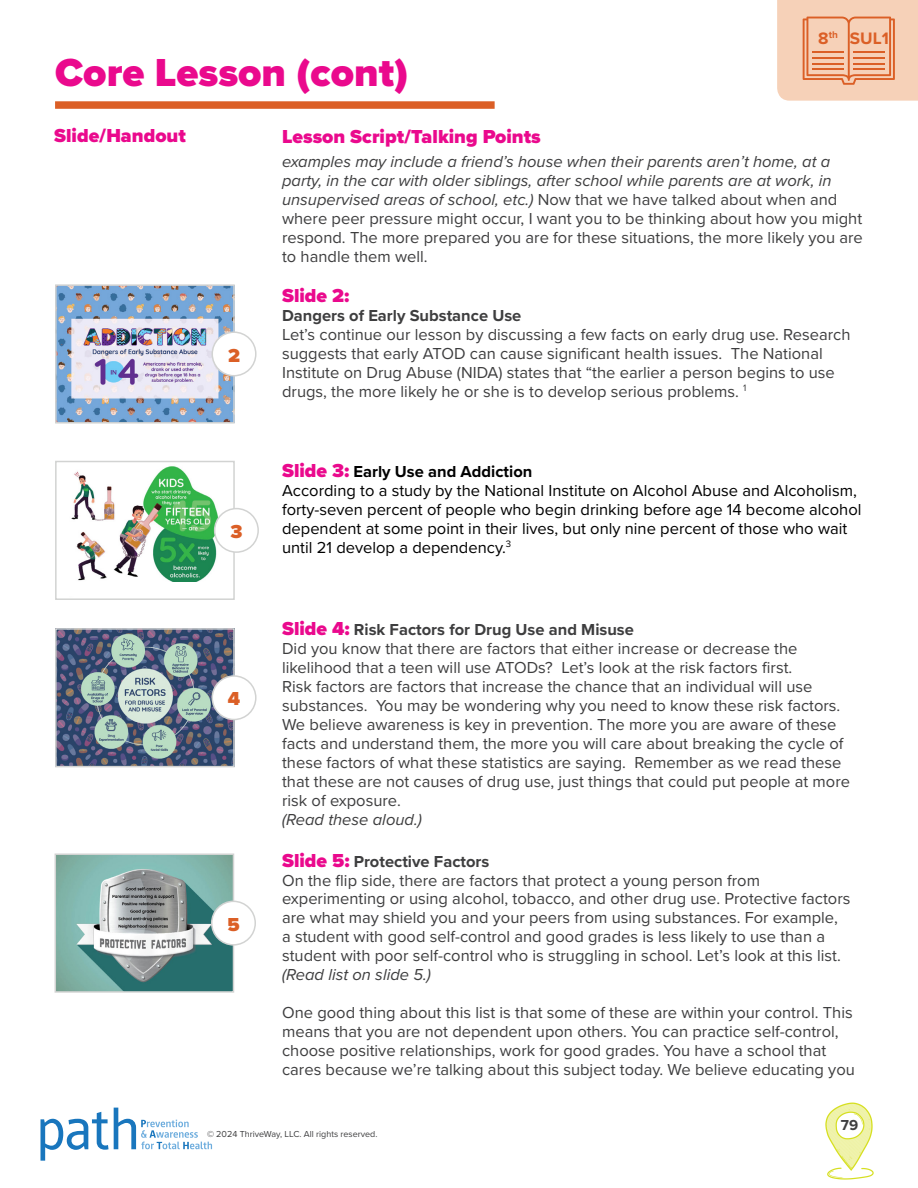
<style>
.page{position:relative;width:918px;height:1188px;background:#fff}
.page>*{position:absolute;margin:0;border:0;box-sizing:border-box;transform-origin:0 0}
.t1{font:900 40.5px "Proxima Nova";color:#ea098d}
.Paragraph_Style_-_11_pt{font:900 19.5px "Proxima Nova";color:#ea098d}
.Paragraph_Style_-_11_pt-2{font:900 19.5px "Proxima Nova";color:#db5f26}
.t2{font:700 17.25px "Proxima Nova";color:#db5f26}
.t3{font:16.5px/18.9px "Proxima Nova";color:#3e3e3f}
.t4{font:16.5px/19px "Proxima Nova";color:#000}
.t5{font:700 16.5px "Proxima Nova";color:#3e3e3f}
.t6{font:700 16.5px "Proxima Nova";color:#000}
.t7{font:italic 16.5px "Proxima Nova";color:#3e3e3f}
.t8{font:700 15px "Proxima Nova";color:#3e3e3f}
.t9{font:9px "Proxima Nova";color:#3e3e3f}
.s1{font-style:italic}
.s2{font-weight:900;font-size:19.5px;color:#ea098d}
</style>
<div class="page">
<svg style="left:825px;top:1103px;width:49px;height:77px"></svg>
<svg style="left:777px;top:0;width:141px;height:101px;background:#f3c8ac"></svg>
<hr style="left:812px;top:51px;width:32px;height:2px;background:#db5f26">
<hr style="left:812px;top:57px;width:32px;height:2px;background:#db5f26">
<hr style="left:812px;top:63px;width:32px;height:2px;background:#db5f26">
<hr style="left:812px;top:68px;width:32px;height:2px;background:#db5f26">
<hr style="left:854px;top:51px;width:31px;height:2px;background:#db5f26">
<hr style="left:854px;top:57px;width:31px;height:2px;background:#db5f26">
<hr style="left:854px;top:63px;width:31px;height:2px;background:#db5f26">
<hr style="left:854px;top:68px;width:31px;height:2px;background:#db5f26">
<svg style="left:41px;top:1108px;width:171px;height:53px"></svg>
<img style="left:58px;top:857px;width:173px;height:133px">
<div style="left:55px;top:854px;width:179px;height:139px;border:2px solid #d2d3d2"></div>
<div style="left:212px;top:901px;width:43px;height:44px;background:#fff;border-radius:50%"></div>
<div style="left:211px;top:901px;width:45px;height:45px;border:2px solid #d2d3d2;border-radius:50%"></div>
<div style="left:55px;top:101px;width:440px;height:8px;background:#db5f26"></div>
<img style="left:58px;top:287px;width:174px;height:134px">
<div style="left:55px;top:284px;width:180px;height:140px;border:2px solid #d2d3d2"></div>
<img style="left:58px;top:631px;width:174px;height:133px">
<div style="left:55px;top:628px;width:180px;height:139px;border:2px solid #d2d3d2"></div>
<div style="left:212px;top:332px;width:44px;height:44px;background:#fff;border-radius:50%"></div>
<div style="left:212px;top:331px;width:45px;height:45px;border:2px solid #d2d3d2;border-radius:50%"></div>
<div style="left:212px;top:676px;width:44px;height:44px;background:#fff;border-radius:50%"></div>
<div style="left:212px;top:675px;width:45px;height:45px;border:2px solid #d2d3d2;border-radius:50%"></div>
<img style="left:71px;top:466px;width:161px;height:116px">
<div style="left:55px;top:461px;width:180px;height:139px;border:2px solid #d2d3d2"></div>
<div style="left:215px;top:509px;width:43px;height:43px;background:#fff;border-radius:50%"></div>
<div style="left:214px;top:508px;width:45px;height:45px;border:2px solid #d2d3d2;border-radius:50%"></div>
<p class="t1" style="left:55px;top:42px;width:355px">Core Lesson (cont)</p>
<p class="Paragraph_Style_-_11_pt" style="left:54px;top:120px;width:133px">Slide/Handout</p>
<p class="Paragraph_Style_-_11_pt" style="left:282px;top:122px;width:260px">Lesson Script/Talking Points</p>
<p class="t2" style="left:818px;top:25px;width:72px">8<sup>th</sup> SUL1</p>
<p class="Paragraph_Style_-_11_pt-2" style="left:228px;top:341px;width:13px">2</p>
<p class="Paragraph_Style_-_11_pt-2" style="left:230px;top:517px;width:14px">3</p>
<p class="Paragraph_Style_-_11_pt-2" style="left:228px;top:684px;width:14px">4</p>
<p class="Paragraph_Style_-_11_pt-2" style="left:227px;top:910px;width:14px">5</p>
<p class="t3" style="left:282px;top:152px;width:582px"><span class="s1">examples may include a friend’s house when their parents aren’t home, at a party, in the car with older siblings, after school while parents are at work, in unsupervised areas of school, etc.)</span> Now that we have talked about when and where peer pressure might occur, I want you to be thinking about how you might respond. The more prepared you are for these situations, the more likely you are to handle them well.</p>
<p class="Paragraph_Style_-_11_pt" style="left:282px;top:281px;width:69px">Slide 2:</p>
<p class="t5" style="left:282px;top:303px;width:241px">Dangers of Early Substance Use</p>
<p class="t3" style="left:282px;top:324px;width:570px">Let’s continue our lesson by discussing a few facts on early drug use. Research suggests that early ATOD can cause significant health issues. The National Institute on Drug Abuse (NIDA) states that “the earlier a person begins to use drugs, the more likely he or she is to develop serious problems. <sup>1</sup></p>
<p class="t6" style="left:282px;top:459px;width:252px"><span class="s2">Slide 3:</span> Early Use and Addiction</p>
<p class="t4" style="left:282px;top:480px;width:581px">According to a study by the National Institute on Alcohol Abuse and Alcoholism, forty-seven percent of people who begin drinking before age 14 become alcohol dependent at some point in their lives, but only nine percent of those who wait until 21 develop a dependency.<sup>3</sup></p>
<p class="t5" style="left:282px;top:617px;width:353px"><span class="s2">Slide 4:</span> Risk Factors for Drug Use and Misuse</p>
<p class="t3" style="left:282px;top:638px;width:570px">Did you know that there are factors that either increase or decrease the likelihood that a teen will use ATODs? Let’s look at the risk factors first.<br>Risk factors are factors that increase the chance that an individual will use substances. You may be wondering why you need to know these risk factors.<br>We believe awareness is key in prevention. The more you are aware of these facts and understand them, the more you will care about breaking the cycle of these factors of what these statistics are saying. Remember as we read these that these are not causes of drug use, just things that could put people at more risk of exposure.</p>
<p class="t7" style="left:282px;top:807px;width:141px">(Read these aloud.)</p>
<p class="t5" style="left:282px;top:849px;width:209px"><span class="s2">Slide 5:</span> Protective Factors</p>
<p class="t3" style="left:282px;top:870px;width:570px">On the flip side, there are factors that protect a young person from experimenting or using alcohol, tobacco, and other drug use. Protective factors are what may shield you and your peers from using substances. For example, a student with good self-control and good grades is less likely to use than a student with poor self-control who is struggling in school. Let’s look at this list. <span class="s1">(Read list on slide 5.)</span></p>
<p class="t3" style="left:282px;top:1003px;width:574px">One good thing about this list is that some of these are within your control. This means that you are not dependent upon others. You can practice self-control, choose positive relationships, work for good grades. You have a school that cares because we’re talking about this subject today. We believe educating you</p>
<p class="t9" style="left:207px;top:1128px;width:172px">© 2024 ThriveWay, LLC. All rights reserved.</p>
<p class="t8" style="left:841px;top:1114px;width:19px">79</p>
</div>
